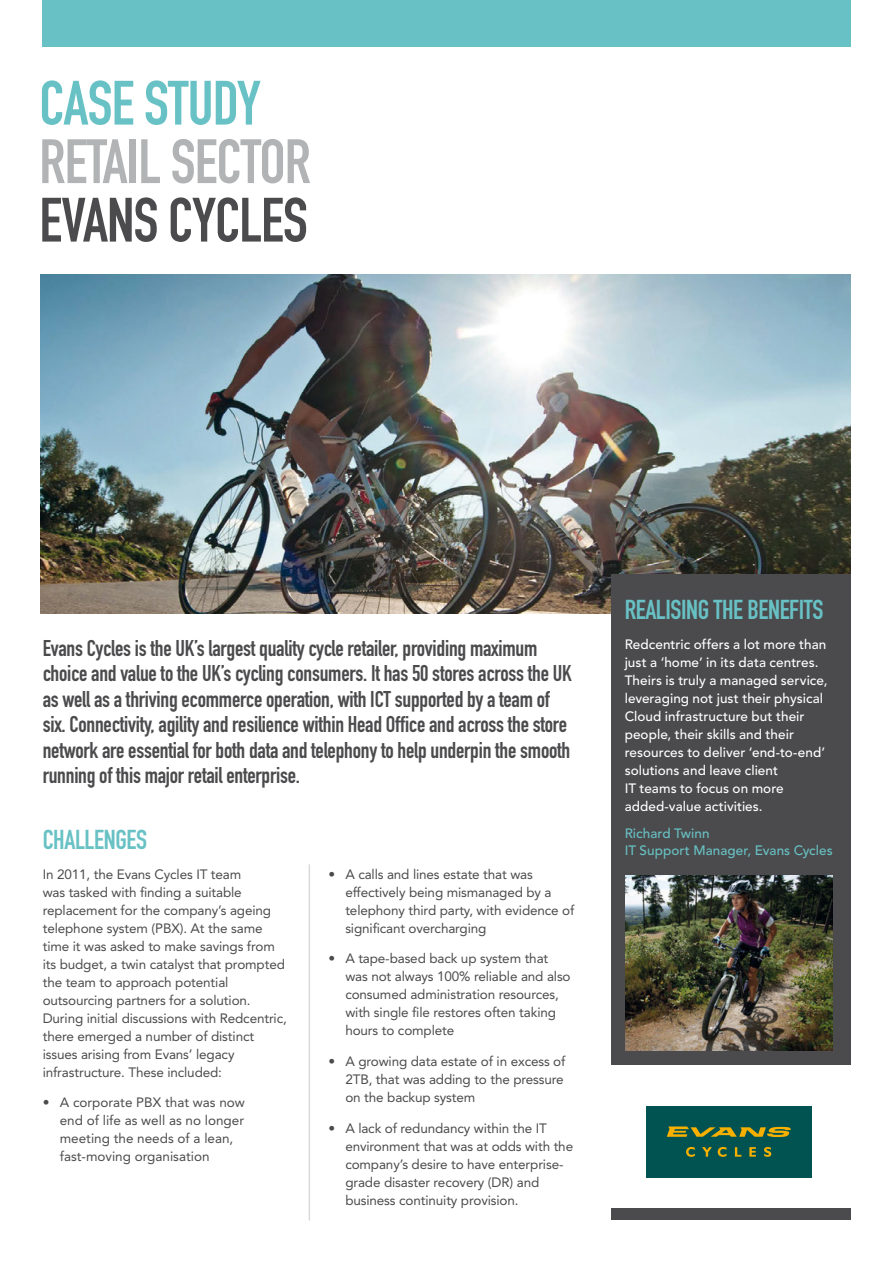
<style>
.page{position:relative;width:893px;height:1263px;background:#fff}
.page>*{position:absolute;margin:0;border:0;box-sizing:border-box;transform-origin:0 0}
.t1{font:61.5px "DIN Engschrift Std";letter-spacing:-.015em;color:#b1b3b4}
.t2{font:61.5px "DIN Engschrift Std";letter-spacing:-.015em;color:#4b4b4d}
.t3{font:61.5px "DIN Engschrift Std";letter-spacing:-.015em;color:#68c1c4}
.t4{font:27px "DIN Engschrift Std";letter-spacing:-.015em;color:#68c1c4}
.t5{font:22.5px/25.5px "DIN Engschrift Std";letter-spacing:-.01em;color:#4b4b4d}
.t6{font:13.5px/18px "Avenir LT Std";letter-spacing:-.01em;color:#4b4b4d}
.t7{font:500 13.5px/18px "Avenir LT Std";letter-spacing:.005em;color:#fff}
.t8{font:500 13.5px/16.5px "Avenir LT Std";letter-spacing:.005em;color:#68c1c4}
</style>
<div class="page">
<img style="left:40px;top:274px;width:810px;height:339px">
<div style="left:611px;top:574px;width:240px;height:646px;background:#4b4b4d"></div>
<hr style="left:309px;top:864px;width:1px;height:356px;background:#d9dadb">
<div style="left:42px;top:0;width:809px;height:47px;background:#68c1c4"></div>
<div style="left:604px;top:1065px;width:252px;height:143px;background:#fff"></div>
<img style="left:625px;top:875px;width:207px;height:175px">
<div style="left:646px;top:1106px;width:165px;height:71px;background:#005350"></div>
<svg style="left:686px;top:1147px;width:9px;height:10px"></svg>
<svg style="left:702px;top:1147px;width:10px;height:10px"></svg>
<svg style="left:718px;top:1147px;width:8px;height:10px"></svg>
<svg style="left:735px;top:1147px;width:6px;height:10px"></svg>
<svg style="left:749px;top:1147px;width:7px;height:10px"></svg>
<svg style="left:764px;top:1147px;width:7px;height:10px"></svg>
<svg style="left:667px;top:1126px;width:124px;height:11px"></svg>
<h1 class="t3" style="left:39px;top:67px;width:223px">CASE STUDY</h1>
<h1 class="t1" style="left:39px;top:125px;width:273px">RETAIL SECTOR</h1>
<h1 class="t2" style="left:39px;top:184px;width:270px">EVANS CYCLES</h1>
<p class="t5" style="left:43px;top:635px;width:530px">Evans Cycles is the UK’s largest quality cycle retailer, providing maximum choice and value to the UK’s cycling consumers. It has 50 stores across the UK as well as a thriving ecommerce operation, with ICT supported by a team of six. Connectivity, agility and resilience within Head Office and across the store network are essential for both data and telephony to help underpin the smooth running of this major retail enterprise.</p>
<h2 class="t4" style="left:43px;top:823px;width:106px">CHALLENGES</h2>
<p class="t6" style="left:43px;top:865px;width:246px">In 2011, the Evans Cycles IT team<br>was tasked with finding a suitable replacement for the company’s ageing telephone system (PBX). At the same time it was asked to make savings from its budget, a twin catalyst that prompted the team to approach potential outsourcing partners for a solution.<br>During initial discussions with Redcentric, there emerged a number of distinct issues arising from Evans’ legacy infrastructure. These included:</p>
<p class="t6" style="left:60px;top:1094px;width:187px;text-indent:-17px">• A corporate PBX that was now end of life as well as no longer meeting the needs of a lean, fast-moving organisation</p>
<p class="t6" style="left:345px;top:865px;width:231px;text-indent:-17px">• A calls and lines estate that was effectively being mismanaged by a telephony third party, with evidence of significant overcharging</p>
<p class="t6" style="left:345px;top:950px;width:227px;text-indent:-17px">• A tape-based back up system that was not always 100% reliable and also consumed administration resources, with single file restores often taking hours to complete</p>
<p class="t6" style="left:345px;top:1052px;width:222px;text-indent:-17px">• A growing data estate of in excess of<br>2TB, that was adding to the pressure on the backup system</p>
<p class="t6" style="left:345px;top:1119px;width:229px;text-indent:-17px">• A lack of redundancy within the IT environment that was at odds with the company’s desire to have enterprise&shy;grade disaster recovery (DR) and business continuity provision.</p>
<h2 class="t4" style="left:625px;top:593px;width:200px">REALISING THE BENEFITS</h2>
<p class="t7" style="left:625px;top:636px;width:204px">Redcentric offers a lot more than just a ‘home’ in its data centres.<br>Theirs is truly a managed service, leveraging not just their physical<br>Cloud infrastructure but their people, their skills and their resources to deliver ‘end-to-end’ solutions and leave client<br>IT teams to focus on more added-value activities.</p>
<p class="t8" style="left:625px;top:826px;width:210px">Richard Twinn<br>IT Support Manager, Evans Cycles</p>
</div>
